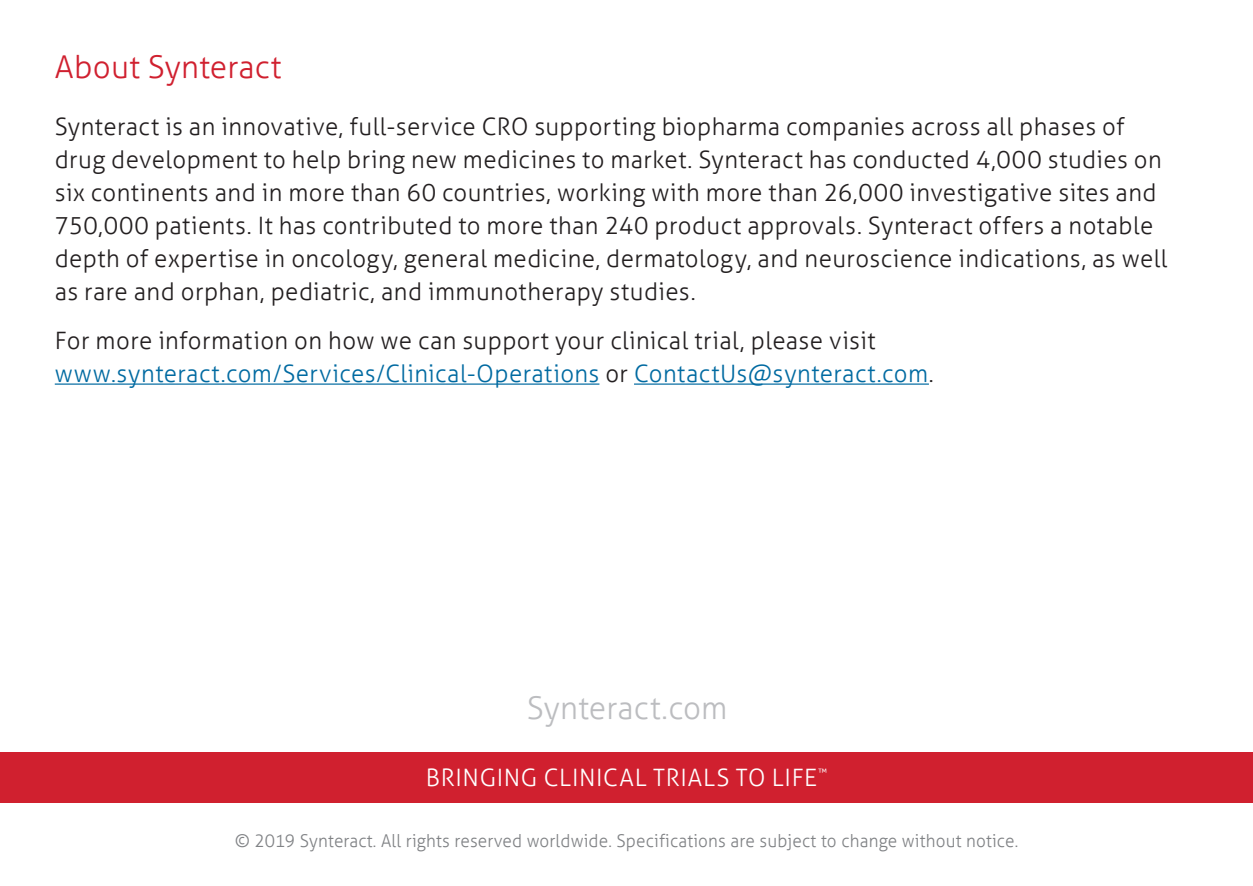
<style>
.page{position:relative;width:1253px;height:886px;background:#fff}
.page>*{position:absolute;margin:0;border:0;box-sizing:border-box;transform-origin:0 0}
.t1{font:300 31.5px "Aller";letter-spacing:.005em;color:#d0202f}
.t2{font:300 31.5px "Aller";letter-spacing:.005em;color:#bcbdc0}
.t3{font:300 24px/33px "Aller";letter-spacing:.015em;color:#231f20}
.t4{font:300 24px/33px "Aller";letter-spacing:.015em;color:#006aa1}
.t5{font:300 24px "Aller";letter-spacing:.025em;color:#fff}
.t6{font:300 17.7px "Aller";letter-spacing:.01em;color:#808285}
.t7{font:300 10.5px "Aller";color:#fff}
.s1{color:#231f20}
</style>
<div class="page">
<div style="left:0;top:752px;width:1253px;height:50px;background:#d0202f"></div>
<hr style="left:55px;top:383px;width:544px;height:2px;background:#006aa1">
<hr style="left:634px;top:383px;width:295px;height:2px;background:#006aa1">
<h1 class="t1" style="left:55px;top:48px;width:228px">About Synteract</h1>
<p class="t3" style="left:55px;top:110px;width:1114px">Synteract is an innovative, full-service CRO supporting biopharma companies across all phases of drug development to help bring new medicines to market. Synteract has conducted 4,000 studies on six continents and in more than 60 countries, working with more than 26,000 investigative sites and 750,000 patients. It has contributed to more than 240 product approvals. Synteract offers a notable depth of expertise in oncology, general medicine, dermatology, and neuroscience indications, as well as rare and orphan, pediatric, and immunotherapy studies.</p>
<p class="t4" style="left:55px;top:324px;width:880px"><span class="s1">For more information on how we can support your clinical trial, please visit </span>www.synteract.com/Services/Clinical-Operations <span class="s1">or</span> ContactUs@synteract.com<span class="s1">.</span></p>
<h1 class="t2" style="left:527px;top:689px;width:202px">Synteract.com</h1>
<p class="t5" style="left:426px;top:763px;width:393px">BRINGING CLINICAL TRIALS TO LIFE</p>
<p class="t7" style="left:818px;top:766px;width:10px">™</p>
<p class="t6" style="left:235px;top:829px;width:785px">© 2019 Synteract. All rights reserved worldwide. Specifications are subject to change without notice.</p>
</div>
